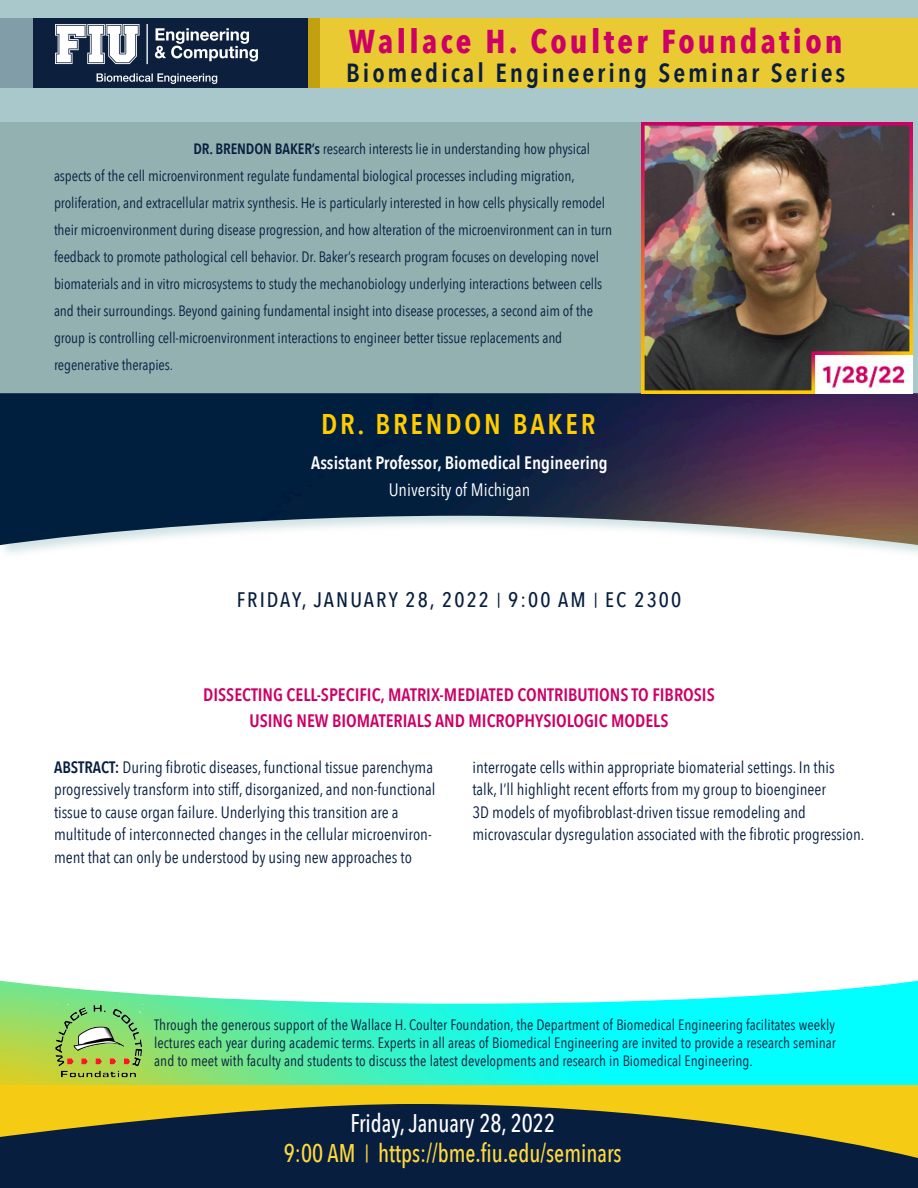
<style>
.page{position:relative;width:918px;height:1188px;background:#fff}
.page>*{position:absolute;margin:0;border:0;box-sizing:border-box;transform-origin:0 0}
.t1{font:700 33px "Avenir Next Condensed";letter-spacing:.1em;color:#c06}
.t2{font:600 28.5px "Avenir Next Condensed";letter-spacing:.1em;color:#fc0}
.t3{font:600 26.1px "Avenir Next Condensed";letter-spacing:.11em;color:#081e3f}
.t4{font:500 25.5px/30px "Avenir Next Condensed";color:#ffd940;text-align:center;scale:.9 1}
.t5{font:500 21px "Avenir Next Condensed";letter-spacing:.1em;color:#081e3f}
.t6{font:600 18px/25.5px "Avenir Next Condensed";color:#c06;text-align:center}
.t7{font:600 18px "Avenir Next Condensed";color:#fff}
.t8{font:18px "Avenir Next Condensed";color:#fff}
.t9{font:16.5px/22.5px "Avenir Next Condensed";color:#081e3f}
.t10{font:15px/27px "Avenir Next Condensed";letter-spacing:-.005em;color:#081e3f;text-align:justify}
.s1{font-weight:600}
.s2{font-size:15px}
.s3{color:#fff}
</style>
<div class="page">
<img style="left:0;top:981px;width:918px;height:105px">
<div style="left:0;top:0;width:918px;height:392px;background:#a9c8cb"></div>
<div style="left:0;top:1086px;width:918px;height:90px;background:#f6cb14"></div>
<svg style="left:0;top:1104px;width:918px;height:84px;fill:#081e3f"></svg>
<div style="left:0;top:123px;width:642px;height:271px;background:#93b1b1"></div>
<img style="left:55px;top:1005px;width:88px;height:73px">
<div style="left:0;top:392px;width:918px;height:168px;background:#fff"></div>
<img style="left:0;top:393px;width:918px;height:152px">
<img style="left:642px;top:123px;width:270px;height:270px">
<div style="left:0;top:18px;width:320px;height:69px;background:#0c203d"></div>
<img style="left:56px;top:25px;width:201px;height:58px">
<div style="left:0;top:18px;width:33px;height:69px;background:#819da7"></div>
<div style="left:309px;top:18px;width:609px;height:69px;background:#e9ca32"></div>
<h1 class="t1" style="left:349px;top:21px;width:495px">Wallace H. Coulter Foundation</h1>
<h3 class="t3" style="left:346px;top:50px;width:501px">Biomedical Engineering Seminar Series</h3>
<p class="t10" style="left:54px;top:134px;width:560px;text-align:left;text-indent:139px"><span class="s1">DR. BRENDON BAKER’s</span> research interests lie in understanding how physical aspects of the cell microenvironment regulate fundamental biological processes including migration, proliferation, and extracellular matrix synthesis. He is particularly interested in how cells physically remodel their microenvironment during disease progression, and how alteration of the microenvironment can in turn feedback to promote pathological cell behavior. Dr. Baker’s research program focuses on developing novel biomaterials and in vitro microsystems to study the mechanobiology underlying interactions between cells and their surroundings. Beyond gaining fundamental insight into disease processes, a second aim of the group is controlling cell-microenvironment interactions to engineer better tissue replacements and regenerative therapies.</p>
<h2 class="t2" style="left:321px;top:399px;width:276px">DR. BRENDON BAKER</h2>
<p class="t7" style="left:311px;top:447px;width:298px">Assistant Professor, Biomedical Engineering</p>
<p class="t8" style="left:389px;top:474px;width:143px">University of Michigan</p>
<h3 class="t5" style="left:237px;top:587px;width:446px">FRIDAY, JANUARY 28, 2022 <span class="s2">|</span> 9:00 AM <span class="s2">|</span> EC 2300</h3>
<p class="t6" style="left:203px;top:681px;width:513px">DISSECTING CELL-SPECIFIC, MATRIX-MEDIATED CONTRIBUTIONS TO FIBROSIS<br>USING NEW BIOMATERIALS AND MICROPHYSIOLOGIC MODELS</p>
<p class="t9" style="left:54px;top:755px;width:383px"><span class="s1">ABSTRACT:</span> During fibrotic diseases, functional tissue parenchyma progressively transform into stiff, disorganized, and non-functional tissue to cause organ failure. Underlying this transition are a multitude of interconnected changes in the cellular microenviron&shy;ment that can only be understood by using new approaches to</p>
<p class="t9" style="left:473px;top:755px;width:393px">interrogate cells within appropriate biomaterial settings. In this<br>talk, I’ll highlight recent efforts from my group to bioengineer<br>3D models of myofibroblast-driven tissue remodeling and microvascular dysregulation associated with the fibrotic progression.</p>
<p class="t10" style="left:154px;top:1015px;width:683px;line-height:18px">Through the generous support of the Wallace H. Coulter Foundation, the Department of Biomedical Engineering facilitates weekly lectures each year during academic terms. Experts in all areas of Biomedical Engineering are invited to provide a research seminar and to meet with faculty and students to discuss the latest developments and research in Biomedical Engineering.</p>
<h3 class="t4" style="left:284px;top:1108px;width:377px"><span class="s3">Friday, January 28, 2022<br></span>9:00 AM <sup>|</sup> https://bme.fiu.edu/seminars</h3>
</div>
